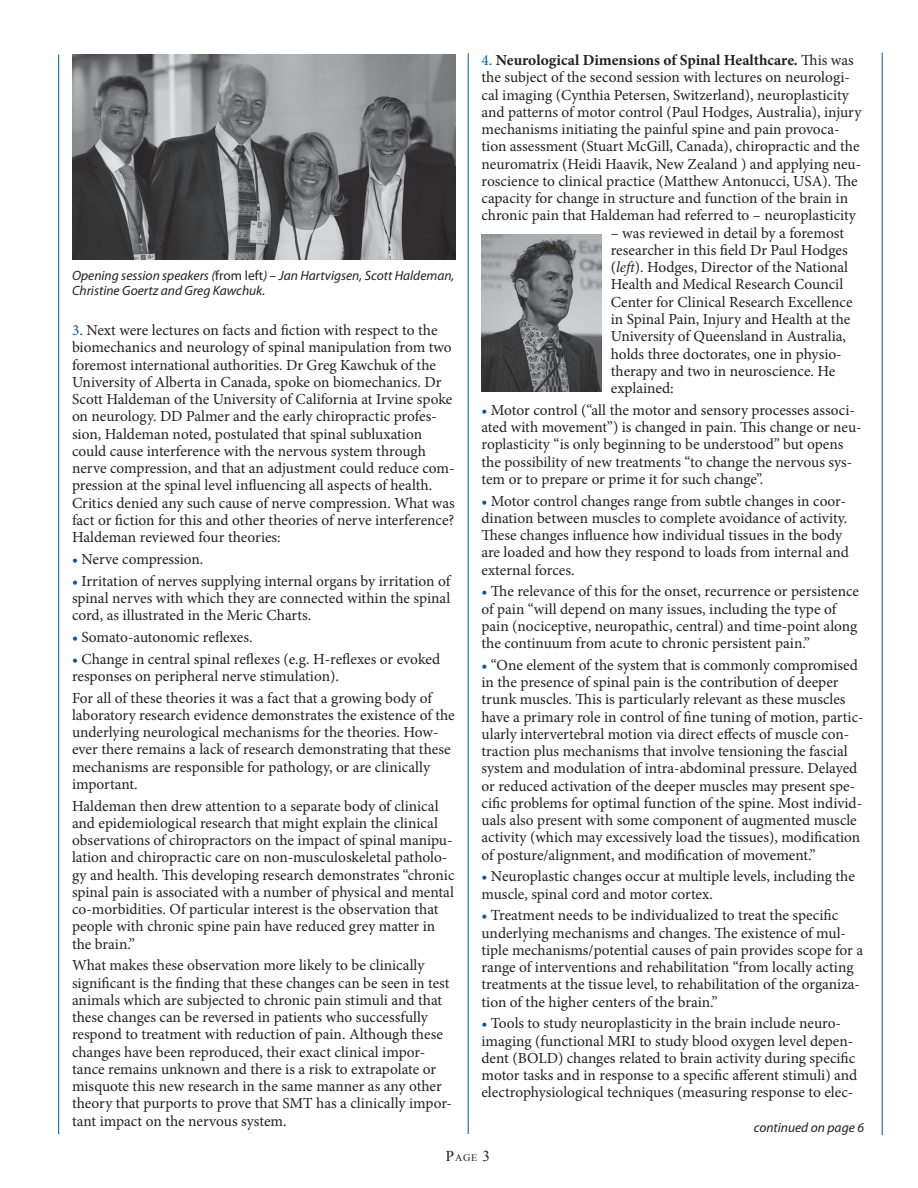
<style>
.page{position:relative;width:918px;height:1188px;background:#fff}
.page>*{position:absolute;margin:0;border:0;box-sizing:border-box;transform-origin:0 0}
.t1{font:15.3px/17.2px "Minion Pro";color:#231f20}
.t2{font:italic 13.5px/15.5px "Myriad Pro";color:#231f20}
.t3{font:10.2px "Times New Roman PSMT SC675";color:#231f20}
.s1{font-style:normal}
.s2{color:#0155a5}
.s3{font-weight:700}
.s4{font-style:italic}
.s5{font-size:15px}
</style>
<div class="page">
<hr style="left:882px;top:52px;width:1px;height:1083px;background:#0155a5">
<hr style="left:58px;top:54px;width:1px;height:1080px;background:#0155a5">
<hr style="left:468px;top:53px;width:1px;height:1081px;background:#0155a5">
<img style="left:73px;top:54px;width:383px;height:205px">
<img style="left:481px;top:234px;width:121px;height:158px">
<p class="t2" style="left:72px;top:267px;width:384px">Opening session speakers (<span class="s1">from left</span>) – Jan Hartvigsen, Scott Haldeman,<br>Christine Goertz and Greg Kawchuk.</p>
<p class="t1" style="left:72px;top:322px;width:384px"><span class="s2">3.</span> Next were lectures on facts and fiction with respect to the biomechanics and neurology of spinal manipulation from two foremost international authorities. Dr Greg Kawchuk of the University of Alberta in Canada, spoke on biomechanics. Dr Scott Haldeman of the University of California at Irvine spoke on neurology. DD Palmer and the early chiropractic profes&shy;sion, Haldeman noted, postulated that spinal subluxation could cause interference with the nervous system through nerve compression, and that an adjustment could reduce com&shy;pression at the spinal level influencing all aspects of health.<br>Critics denied any such cause of nerve compression. What was fact or fiction for this and other theories of nerve interference?<br>Haldeman reviewed four theories:</p>
<p class="t1" style="left:72px;top:551px;width:133px"><span class="s2">•</span> Nerve compression.</p>
<p class="t1" style="left:72px;top:572px;width:380px;text-align:justify"><span class="s2">•</span> Irritation of nerves supplying internal organs by irritation of spinal nerves with which they are connected within the spinal cord, as illustrated in the Meric Charts.</p>
<p class="t1" style="left:72px;top:629px;width:182px"><span class="s2">•</span> Somato-autonomic reflexes.</p>
<p class="t1" style="left:72px;top:650px;width:370px"><span class="s2">•</span> Change in central spinal reflexes (e.g. H-reflexes or evoked responses on peripheral nerve stimulation).</p>
<p class="t1" style="left:72px;top:689px;width:384px">For all of these theories it was a fact that a growing body of laboratory research evidence demonstrates the existence of the underlying neurological mechanisms for the theories. How&shy;ever there remains a lack of research demonstrating that these mechanisms are responsible for pathology, or are clinically important.</p>
<p class="t1" style="left:72px;top:797px;width:384px">Haldeman then drew attention to a separate body of clinical and epidemiological research that might explain the clinical observations of chiropractors on the impact of spinal manipu&shy;lation and chiropractic care on non-musculoskeletal patholo&shy;gy and health. This developing research demonstrates “chronic spinal pain is associated with a number of physical and mental co-morbidities. Of particular interest is the observation that people with chronic spine pain have reduced grey matter in the brain.”</p>
<p class="t1" style="left:72px;top:957px;width:382px">What makes these observation more likely to be clinically significant is the finding that these changes can be seen in test animals which are subjected to chronic pain stimuli and that these changes can be reversed in patients who successfully respond to treatment with reduction of pain. Although these changes have been reproduced, their exact clinical impor&shy;tance remains unknown and there is a risk to extrapolate or misquote this new research in the same manner as any other theory that purports to prove that SMT has a clinically impor&shy;tant impact on the nervous system.</p>
<p class="t1" style="left:481px;top:52px;width:381px"><span class="s2">4.</span> <span class="s3">Neurological Dimensions of Spinal Healthcare.</span> This was the subject of the second session with lectures on neurologi&shy;cal imaging (Cynthia Petersen, Switzerland), neuroplasticity and patterns of motor control (Paul Hodges, Australia), injury mechanisms initiating the painful spine and pain provoca&shy;tion assessment (Stuart McGill, Canada), chiropractic and the neuromatrix (Heidi Haavik, New Zealand ) and applying neu&shy;roscience to clinical practice (Matthew Antonucci, USA). The capacity for change in structure and function of the brain in chronic pain that Haldeman had referred to – neuroplasticity</p>
<p class="t1" style="left:611px;top:224px;width:243px">– was reviewed in detail by a foremost researcher in this field Dr Paul Hodges (<span class="s4">left</span>). Hodges, Director of the National Health and Medical Research Council Center for Clinical Research Excellence in Spinal Pain, Injury and Health at the University of Queensland in Australia, holds three doctorates, one in physio&shy;therapy and two in neuroscience. He explained:</p>
<p class="t1" style="left:481px;top:401px;width:382px"><span class="s2">•</span> Motor control (“all the motor and sensory processes associ&shy;ated with movement”) is changed in pain. This change or neu&shy;roplasticity “is only beginning to be understood” but opens the possibility of new treatments “to change the nervous sys&shy;tem or to prepare or prime it for such change”.</p>
<p class="t1" style="left:481px;top:492px;width:369px"><span class="s2">•</span> Motor control changes range from subtle changes in coor&shy;dination between muscles to complete avoidance of activity.<br>These changes influence how individual tissues in the body are loaded and how they respond to loads from internal and external forces.</p>
<p class="t1" style="left:481px;top:583px;width:379px"><span class="s2">•</span> The relevance of this for the onset, recurrence or persistence of pain “will depend on many issues, including the type of pain (nociceptive, neuropathic, central) and time-point along the continuum from acute to chronic persistent pain.”</p>
<p class="t1" style="left:481px;top:656px;width:384px"><span class="s2">•</span> “One element of the system that is commonly compromised in the presence of spinal pain is the contribution of deeper trunk muscles. This is particularly relevant as these muscles have a primary role in control of fine tuning of motion, partic&shy;ularly intervertebral motion via direct effects of muscle con&shy;traction plus mechanisms that involve tensioning the fascial system and modulation of intra-abdominal pressure. Delayed or reduced activation of the deeper muscles may present spe&shy;cific problems for optimal function of the spine. Most individ&shy;uals also present with some component of augmented muscle activity (which may excessively load the tissues), modification of posture/alignment, and modification of movement.”</p>
<p class="t1" style="left:481px;top:868px;width:375px"><span class="s2">•</span> Neuroplastic changes occur at multiple levels, including the muscle, spinal cord and motor cortex.</p>
<p class="t1" style="left:481px;top:907px;width:383px"><span class="s2">•</span> Treatment needs to be individualized to treat the specific underlying mechanisms and changes. The existence of mul&shy;tiple mechanisms/potential causes of pain provides scope for a range of interventions and rehabilitation “from locally acting treatments at the tissue level, to rehabilitation of the organiza&shy;tion of the higher centers of the brain.”</p>
<p class="t1" style="left:481px;top:1015px;width:377px"><span class="s2">•</span> Tools to study neuroplasticity in the brain include neuro&shy;imaging (functional MRI to study blood oxygen level depen&shy;dent (BOLD) changes related to brain activity during specific motor tasks and in response to a specific afferent stimuli) and electrophysiological techniques (measuring response to elec-</p>
<p class="t2" style="left:754px;top:1120px;width:112px">continued on page 6</p>
<p class="t3" style="left:446px;top:1151px;width:46px"><span class="s5">P</span>age <span class="s5">3</span></p>
</div>
